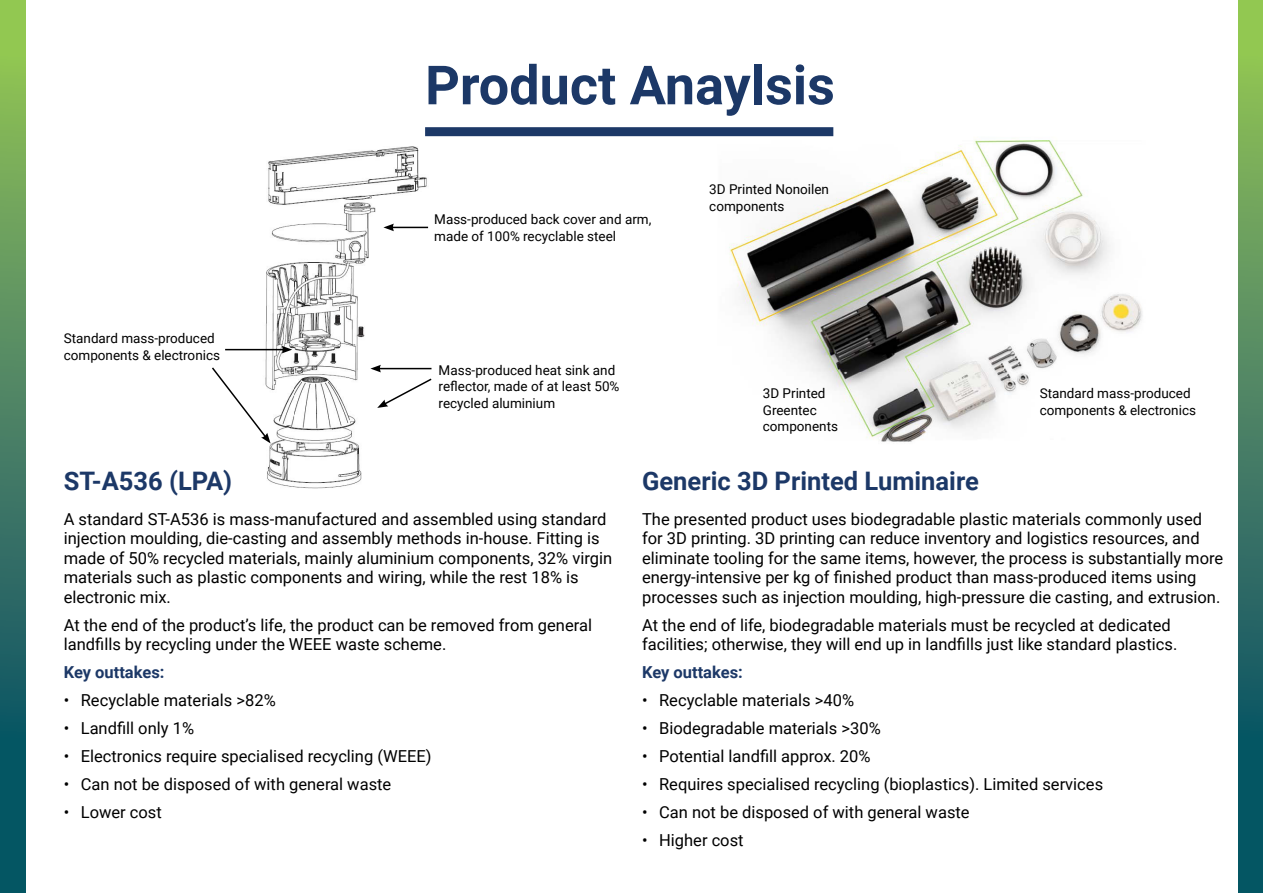
<style>
.page{position:relative;width:1263px;height:893px;background:#fff}
.page>*{position:absolute;margin:0;border:0;box-sizing:border-box;transform-origin:0 0}
.t1{font:700 54px "Roboto";color:#1c3867}
.t2{font:700 25.5px "Roboto";color:#1c3867}
.t3{font:16.5px/19.5px "Roboto";color:#000}
.t4{font:700 16.5px "Roboto";color:#1c3867}
.t5{font:13.5px/16.5px "Roboto";color:#000}
</style>
<div class="page">
<img style="left:691px;top:129px;width:452px;height:313px">
<div style="left:425px;top:127px;width:408px;height:9px;background:#1c3867"></div>
<img style="left:246px;top:146px;width:183px;height:343px">
<hr style="left:392px;top:227px;width:36px;height:1px;background:#000">
<svg style="left:383px;top:224px;width:11px;height:7px"></svg>
<hr style="left:225px;top:349px;width:59px;height:1px;background:#000">
<svg style="left:282px;top:346px;width:10px;height:7px"></svg>
<svg style="left:212px;top:366px;width:59px;height:77px"></svg>
<svg style="left:370px;top:365px;width:62px;height:43px"></svg>
<svg style="left:0;top:0;width:26px;height:893px;background:#468360"></svg>
<svg style="left:1238px;top:0;width:25px;height:893px;background:#468360"></svg>
<h1 class="t1" style="left:425px;top:47px;width:411px">Product Anaylsis</h1>
<p class="t5" style="left:64px;top:330px;width:158px">Standard mass-produced components &amp; electronics</p>
<p class="t5" style="left:434px;top:211px;width:219px">Mass-produced back cover and arm, made of 100% recyclable steel</p>
<p class="t5" style="left:439px;top:361px;width:182px">Mass-produced heat sink and reflector, made of at least 50% recycled aluminium</p>
<p class="t5" style="left:709px;top:181px;width:121px">3D Printed Nonoilen components</p>
<p class="t5" style="left:763px;top:385px;width:77px">3D Printed<br>Greentec components</p>
<p class="t5" style="left:1040px;top:385px;width:158px">Standard mass-produced components &amp; electronics</p>
<h2 class="t2" style="left:64px;top:463px;width:170px">ST-A536 (LPA)</h2>
<h2 class="t2" style="left:642px;top:463px;width:338px">Generic 3D Printed Luminaire</h2>
<p class="t3" style="left:64px;top:508px;width:550px">A standard ST-A536 is mass-manufactured and assembled using standard injection moulding, die-casting and assembly methods in-house. Fitting is made of 50% recycled materials, mainly aluminium components, 32% virgin materials such as plastic components and wiring, while the rest 18% is electronic mix.</p>
<p class="t3" style="left:64px;top:614px;width:530px">At the end of the product’s life, the product can be removed from general landfills by recycling under the WEEE waste scheme.</p>
<p class="t4" style="left:64px;top:661px;width:102px">Key outtakes:</p>
<p class="t3" style="left:64px;top:690px;width:213px">• Recyclable materials &gt;82%</p>
<p class="t3" style="left:64px;top:718px;width:132px">• Landfill only 1%</p>
<p class="t3" style="left:64px;top:746px;width:369px">• Electronics require specialised recycling (WEEE)</p>
<p class="t3" style="left:64px;top:774px;width:329px">• Can not be disposed of with general waste</p>
<p class="t3" style="left:64px;top:802px;width:100px">• Lower cost</p>
<p class="t3" style="left:642px;top:508px;width:583px">The presented product uses biodegradable plastic materials commonly used for 3D printing. 3D printing can reduce inventory and logistics resources, and eliminate tooling for the same items, however, the process is substantially more energy-intensive per kg of finished product than mass-produced items using processes such as injection moulding, high-pressure die casting, and extrusion.</p>
<p class="t3" style="left:642px;top:614px;width:537px">At the end of life, biodegradable materials must be recycled at dedicated facilities; otherwise, they will end up in landfills just like standard plastics.</p>
<p class="t4" style="left:642px;top:661px;width:102px">Key outtakes:</p>
<p class="t3" style="left:642px;top:690px;width:213px">• Recyclable materials &gt;40%</p>
<p class="t3" style="left:642px;top:718px;width:240px">• Biodegradable materials &gt;30%</p>
<p class="t3" style="left:642px;top:746px;width:230px">• Potential landfill approx. 20%</p>
<p class="t3" style="left:642px;top:774px;width:463px">• Requires specialised recycling (bioplastics). Limited services</p>
<p class="t3" style="left:642px;top:802px;width:329px">• Can not be disposed of with general waste</p>
<p class="t3" style="left:642px;top:830px;width:103px">• Higher cost</p>
</div>
